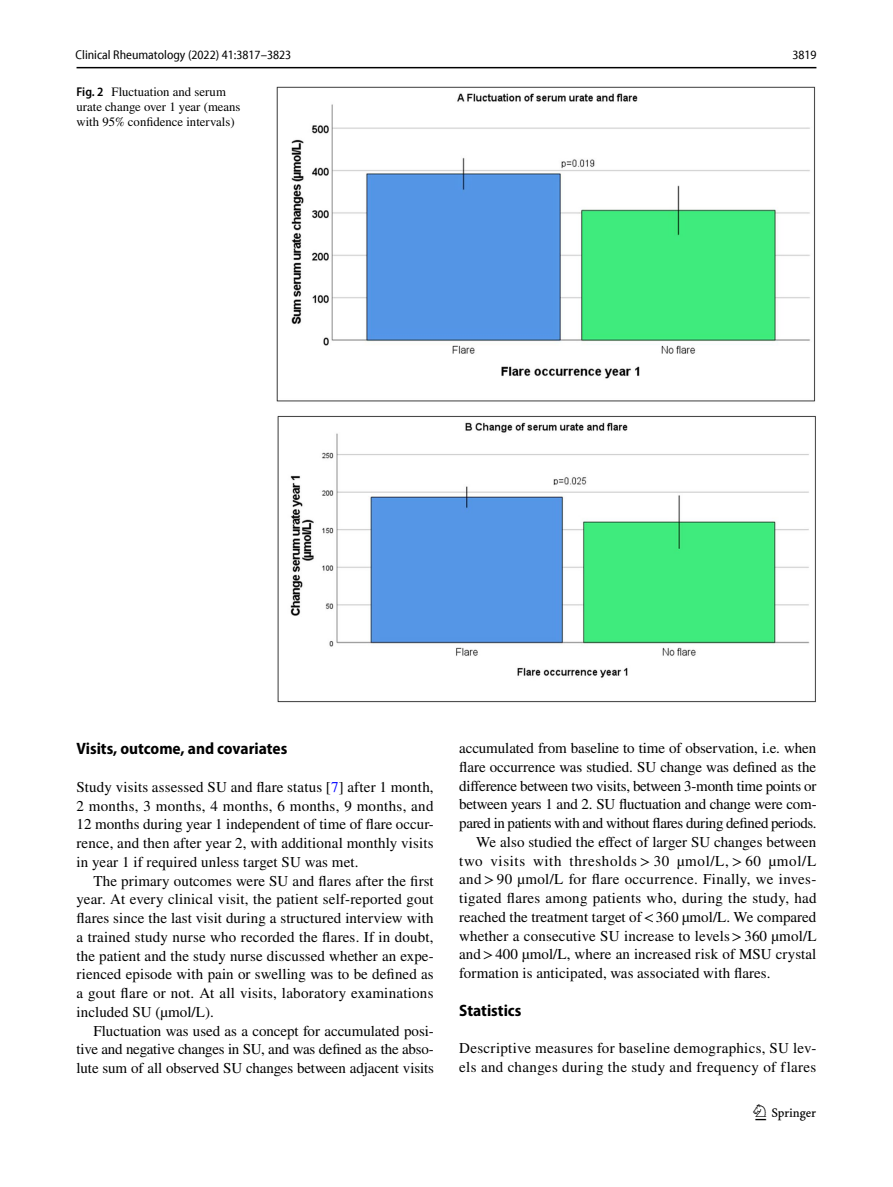
<style>
.page{position:relative;width:893px;height:1187px;background:#fff}
.page>*{position:absolute;margin:0;border:0;box-sizing:border-box;transform-origin:0 0}
.t1{font:22.5px "Springnew Regular 3";color:#000}
.t2{font:700 semi-condensed 16.5px "Myriad Pro";color:#000}
.t3{font:15px/18.8px "STIX";letter-spacing:.005em;color:#000;text-align:justify}
.t4{font:15px "STIX";letter-spacing:-.015em;color:#000}
.t5{font:15px "STIX";letter-spacing:-.025em;color:#000}
.t6{font:15px "STIX";letter-spacing:.045em;color:#000}
.t7{font:12.75px/15px "STIX";color:#000}
.t8{font:semi-condensed 12.75px "Myriad Pro Unic";color:#000}
.s1{font-family:"Myriad Pro";font-weight:600;font-stretch:semi-condensed}
.s2{color:#00f}
</style>
<div class="page">
<hr style="left:77px;top:67px;width:739px;height:1px;background:#000">
<img style="left:276px;top:87px;width:540px;height:615px">
<p class="t8" style="left:76px;top:50px;width:217px">Clinical Rheumatology (2022) 41:3817–3823</p>
<p class="t8" style="left:792px;top:50px;width:26px">3819</p>
<p class="t7" style="left:77px;top:85px;width:166px"><span class="s1">Fig. 2</span> Fluctuation and serum urate change over 1 year (means with 95% confidence intervals)</p>
<p class="t2" style="left:77px;top:739px;width:212px">Visits, outcome, and covariates</p>
<p class="t3" style="left:77px;top:778px;width:359px">Study visits assessed SU and flare status [<span class="s2">7</span>] after 1 month, 2 months, 3 months, 4 months, 6 months, 9 months, and 12 months during year 1 independent of time of flare occur&shy;rence, and then after year 2, with additional monthly visits in year 1 if required unless target SU was met.</p>
<p class="t3" style="left:77px;top:872px;width:359px;text-indent:17px">The primary outcomes were SU and flares after the first year. At every clinical visit, the patient self-reported gout flares since the last visit during a structured interview with a trained study nurse who recorded the flares. If in doubt, the patient and the study nurse discussed whether an expe&shy;rienced episode with pain or swelling was to be defined as a gout flare or not. At all visits, laboratory examinations included SU (µmol/L).</p>
<p class="t3" style="left:77px;top:1022px;width:359px;text-indent:17px">Fluctuation was used as a concept for accumulated posi&shy;tive and negative changes in SU, and was defined as the abso&shy;lute sum of all observed SU changes between adjacent visits</p>
<p class="t3" style="left:459px;top:739px;width:358px">accumulated from baseline to time of observation, i.e. when</p>
<p class="t3" style="left:459px;top:758px;width:358px">flare occurrence was studied. SU change was defined as the</p>
<p class="t4" style="left:459px;top:775px;width:359px">difference between two visits, between 3-month time points or</p>
<p class="t4" style="left:459px;top:794px;width:359px">between years 1 and 2. SU fluctuation and change were com-</p>
<p class="t5" style="left:459px;top:812px;width:359px">pared in patients with and without flares during defined periods.</p>
<p class="t3" style="left:476px;top:833px;width:342px">We also studied the effect of larger SU changes between</p>
<p class="t6" style="left:459px;top:850px;width:358px">two visits with thresholds &gt; 30 µmol/L, &gt; 60 µmol/L</p>
<p class="t3" style="left:459px;top:871px;width:359px">and&gt;90 µmol/L for flare occurrence. Finally, we inves-</p>
<p class="t3" style="left:459px;top:889px;width:359px">tigated flares among patients who, during the study, had</p>
<p class="t3" style="left:459px;top:908px;width:359px">reached the treatment target of&lt;360 µmol/L. We compared</p>
<p class="t3" style="left:459px;top:927px;width:359px">whether a consecutive SU increase to levels&gt;360 µmol/L</p>
<p class="t3" style="left:459px;top:946px;width:359px">and&gt;400 µmol/L, where an increased risk of MSU crystal</p>
<p class="t3" style="left:459px;top:964px;width:313px">formation is anticipated, was associated with flares.</p>
<p class="t2" style="left:459px;top:1000px;width:64px">Statistics</p>
<p class="t3" style="left:459px;top:1039px;width:359px">Descriptive measures for baseline demographics, SU lev&shy;els and changes during the study and frequency of flares</p>
<h1 class="t1" style="left:755px;top:1104px;width:62px">1 3</h1>
</div>
